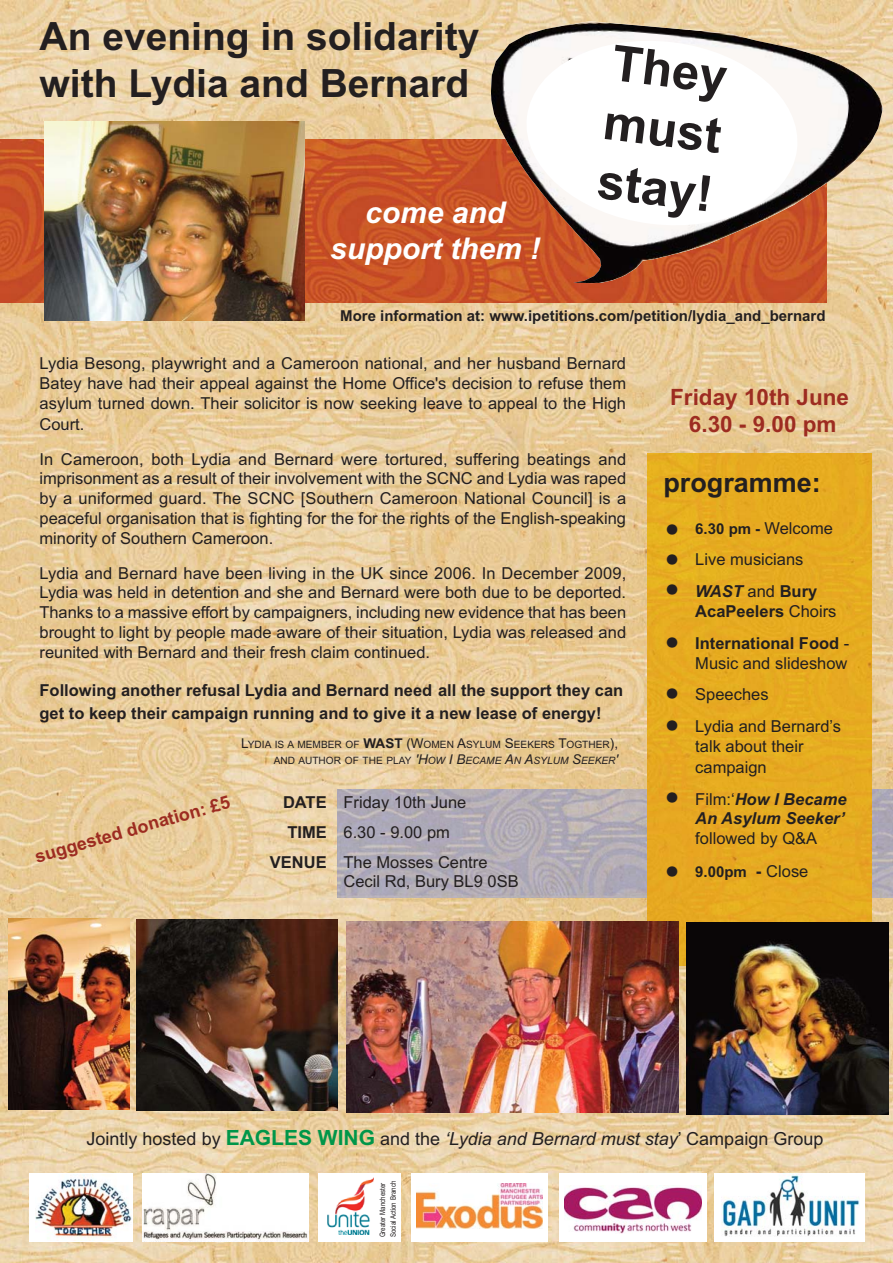
<style>
.page{position:relative;width:893px;height:1263px;background:#fff}
.page>*{position:absolute;margin:0;border:0;box-sizing:border-box;transform-origin:0 0}
.t1{font:700 49.5px/59.4px "Arial";color:#231f20;text-align:justify}
.t2{font:700 39px/46.8px "Arial";color:#231f20}
.t3{font:italic 700 30px/36px "Arial";color:#fff;text-align:center}
.t4{font:700 27px "Arial";color:#231f20}
.t5{font:700 22.5px/27px "Arial";color:#9d2c21;text-align:center}
.t6{font:18px "Arial";color:#231f20}
.t7{font:700 18px "Arial";color:#9d2c21}
.t8{font:16.5px/19.8px "Arial";color:#231f20}
.t9{font:700 16.5px/23px "Arial";color:#231f20}
.t10{font:italic 700 16.5px/19.8px "Arial";color:#231f20}
.t11{font:700 15px "Arial";color:#231f20}
.t12{font:10.2px/16.2px "Arial";color:#231f20;text-align:right}
.t13{font:7.5px/10.5px "Arial Narrow";color:#231f20}
.s1{font-size:13.5px}
.s2{font-weight:700;font-size:13.5px}
.s3{font-style:italic;font-size:13.5px}
.s4{font-style:italic}
.s5{font-weight:700}
.s6{font-weight:400;font-size:16.5px}
.s7{font-weight:700;font-style:italic}
.s8{font-weight:400}
.s9{font-weight:400;font-style:normal}
.s10{font-size:16.5px}
.s11{font-weight:700;font-size:21px;color:#009649}
</style>
<div class="page">
<img style="left:0;top:0;width:893px;height:1263px">
<img style="left:337px;top:789px;width:556px;height:108px">
<img style="left:0;top:139px;width:826px;height:163px">
<div style="left:647px;top:454px;width:225px;height:511px;background:#e6aa20"></div>
<img style="left:687px;top:923px;width:201px;height:191px">
<img style="left:346px;top:922px;width:332px;height:191px">
<img style="left:44px;top:122px;width:260px;height:199px">
<img style="left:8px;top:919px;width:122px;height:191px">
<img style="left:136px;top:920px;width:202px;height:191px">
<div style="left:559px;top:1174px;width:147px;height:68px;background:#fff"></div>
<img style="left:564px;top:1186px;width:137px;height:47px">
<div style="left:411px;top:1174px;width:137px;height:68px;background:#fff"></div>
<img style="left:417px;top:1184px;width:126px;height:45px">
<div style="left:714px;top:1174px;width:151px;height:68px;background:#fff"></div>
<img style="left:722px;top:1174px;width:137px;height:63px">
<div style="left:30px;top:1174px;width:103px;height:68px;background:#fff"></div>
<img style="left:36px;top:1175px;width:95px;height:66px">
<img style="left:491px;top:21px;width:392px;height:262px">
<svg style="left:521px;top:33px;width:282px;height:200px"></svg>
<div style="left:318px;top:1174px;width:83px;height:68px;background:#fff"></div>
<img style="left:328px;top:1178px;width:46px;height:56px">
<img style="left:142px;top:1174px;width:167px;height:67px">
<svg style="left:667px;top:524px;width:10px;height:10px"></svg>
<svg style="left:667px;top:554px;width:10px;height:11px"></svg>
<svg style="left:667px;top:792px;width:10px;height:11px"></svg>
<svg style="left:667px;top:584px;width:10px;height:10px"></svg>
<svg style="left:667px;top:637px;width:10px;height:10px"></svg>
<svg style="left:667px;top:688px;width:10px;height:10px"></svg>
<svg style="left:667px;top:720px;width:10px;height:10px"></svg>
<svg style="left:667px;top:867px;width:10px;height:10px"></svg>
<h2 class="t2" style="left:40px;top:16px;width:441px">An evening in solidarity with Lydia and Bernard</h2>
<h3 class="t3" style="left:330px;top:195px;width:211px">come and support them !</h3>
<h1 class="t1" style="left:614px;top:38px;width:120px;rotate:7deg">They must stay!</h1>
<p class="t11" style="left:340px;top:311px;width:487px">More information at: www.ipetitions.com/petition/lydia_and_bernard</p>
<p class="t8" style="left:40px;top:355px;width:588px;text-align:justify">Lydia Besong, playwright and a Cameroon national, and her husband Bernard Batey have had their appeal against the Home Office's decision to refuse them asylum turned down. Their solicitor is now seeking leave to appeal to the High Court.</p>
<p class="t8" style="left:40px;top:450px;width:588px;text-align:justify">In Cameroon, both Lydia and Bernard were tortured, suffering beatings and imprisonment as a result of their involvement with the SCNC and Lydia was raped by a uniformed guard. The SCNC [Southern Cameroon National Council] is a peaceful organisation that is fighting for the for the rights of the English-speaking minority of Southern Cameroon.</p>
<p class="t8" style="left:40px;top:564px;width:588px;text-align:justify">Lydia and Bernard have been living in the UK since 2006. In December 2009, Lydia was held in detention and she and Bernard were both due to be deported.<br>Thanks to a massive effort by campaigners, including new evidence that has been brought to light by people made aware of their situation, Lydia was released and reunited with Bernard and their fresh claim continued.</p>
<p class="t9" style="left:40px;top:680px;width:585px">Following another refusal Lydia and Bernard need all the support they can get to keep their campaign running and to give it a new lease of energy!</p>
<p class="t12" style="left:241px;top:737px;width:378px"><span class="s1">L</span>YDIA IS A MEMBER OF <span class="s2">WAST</span> <span class="s1">(W</span>OMEN <span class="s1">A</span>SYLUM <span class="s1">S</span>EEKERS <span class="s1">T</span>OGTHER<span class="s1">),<br></span>AND AUTHOR OF THE PLAY <span class="s3">'H</span><span class="s4">OW</span> <span class="s3">I B</span><span class="s4">ECAME</span> <span class="s3">A</span><span class="s4">N</span> <span class="s3">A</span><span class="s4">SYLUM</span> <span class="s3">S</span><span class="s4">EEKER</span><span class="s3">'</span></p>
<p class="t7" style="left:34px;top:850px;width:204px;rotate:-16deg">suggested donation: £5</p>
<p class="t8" style="left:283px;top:789px;width:185px;line-height:29.7px"><span class="s5">DATE</span> Friday 10th June<br><span class="s5">TIME</span></p>
<p class="t8" style="left:343px;top:824px;width:108px">6.30 - 9.00 pm</p>
<p class="t9" style="left:270px;top:852px;width:58px">VENUE</p>
<p class="t8" style="left:343px;top:854px;width:177px">The Mosses Centre<br>Cecil Rd, Bury BL9 0SB</p>
<h3 class="t5" style="left:670px;top:386px;width:180px">Friday 10th June<br>6.30 - 9.00 pm</h3>
<h3 class="t4" style="left:663px;top:472px;width:159px">programme:</h3>
<p class="t11" style="left:695px;top:523px;width:139px">6.30 pm - <span class="s6">Welcome</span></p>
<p class="t8" style="left:695px;top:545px;width:123px;line-height:31.8px">Live musicians<br><span class="s7">WAST</span> and <span class="s5">Bury</span></p>
<p class="t9" style="left:695px;top:597px;width:155px;line-height:31.8px">AcaPeelers <span class="s8">Choirs<br></span>International Food <span class="s8">-</span></p>
<p class="t8" style="left:695px;top:649px;width:154px;line-height:31.8px">Music and slideshow<br>Speeches<br>Lydia and Bernard’s</p>
<p class="t8" style="left:695px;top:737px;width:110px;line-height:20.9px">talk about their campaign</p>
<p class="t10" style="left:695px;top:789px;width:153px"><span class="s9">Film:‘</span>How I Became<br>An Asylum Seeker’</p>
<p class="t8" style="left:695px;top:830px;width:123px">followed by Q&amp;A</p>
<p class="t11" style="left:695px;top:866px;width:115px">9.00pm <span class="s10">-</span> <span class="s6">Close</span></p>
<p class="t6" style="left:87px;top:1132px;width:738px">Jointly hosted by <span class="s11">EAGLES WING</span> and the <span class="s4">‘Lydia and Bernard must stay</span>’ Campaign Group</p>
<p class="t13" style="left:377px;top:1237px;width:58px;rotate:-90deg">Greater Manchester<br>Social Action Branch</p>
</div>
